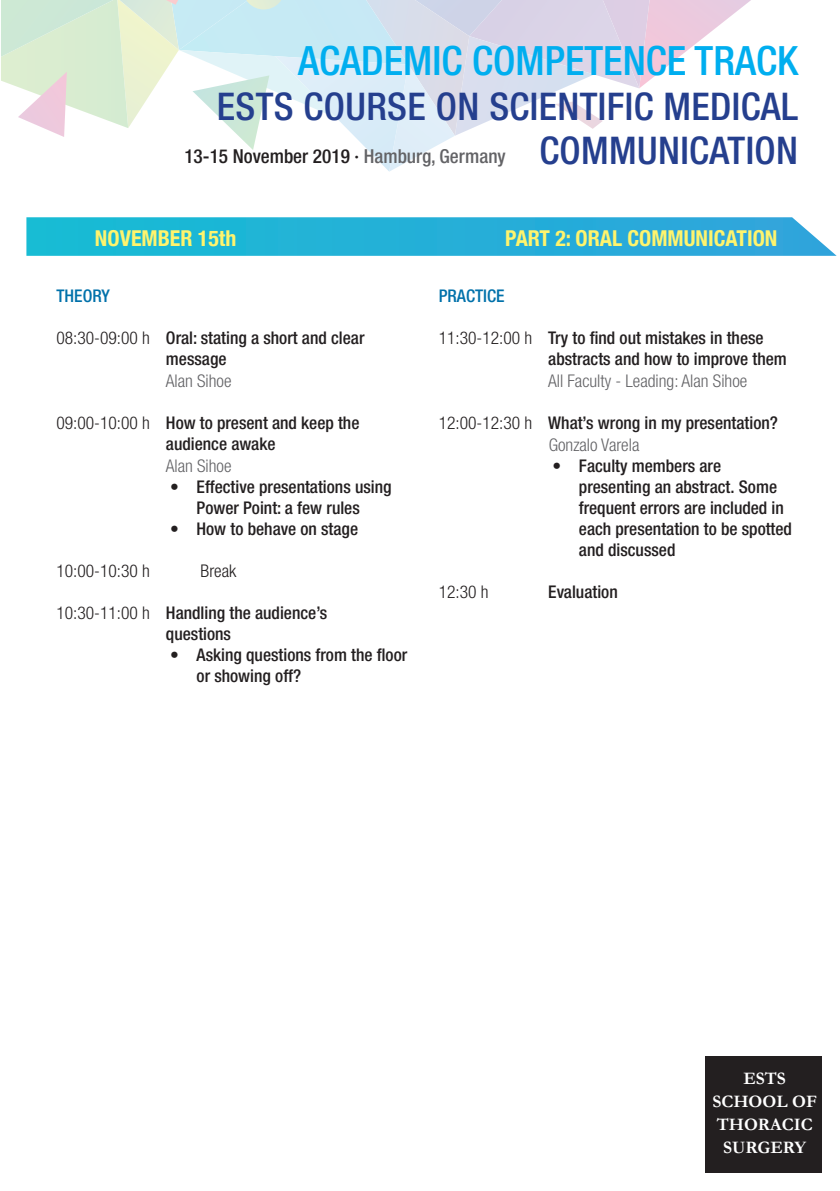
<style>
.page{position:relative;width:840px;height:1191px;background:#fff}
.page>*{position:absolute;margin:0;border:0;box-sizing:border-box;transform-origin:0 0}
.t1{font:500 condensed 40.4px "Helvetica Neue LT Com";color:#00aeef}
.t2{font:500 condensed 38.2px "Helvetica Neue LT Com";letter-spacing:.01em;color:#253f8e}
.t3{font:700 condensed 21.8px "Helvetica Neue";color:#fff46d}
.t4{font:500 condensed 19.2px "Helvetica Neue LT Com";color:#231f20}
.t5{font:700 17.6px/23px "Garamond";color:#fff;text-align:center}
.t6{font:500 condensed 17.4px/21px "Helvetica Neue LT Com";color:#231f20}
.t7{font:300 condensed 17.4px "Helvetica Neue LT Com";color:#636366}
.t8{font:300 condensed 17.4px "Helvetica Neue LT Com";color:#231f20}
.t9{font:500 condensed 17.4px "Helvetica Neue LT Com";color:#0071aa}
.s1{color:#636366}
.s2{font-size:38.2px;color:#253f8e}
.s3{font-weight:300}
</style>
<div class="page">
<svg style="left:1px;top:0;width:750px;height:172px"></svg>
<svg style="left:26px;top:217px;width:810px;height:39px;background:#2bb2d9"></svg>
<div style="left:705px;top:1056px;width:116px;height:116px;background:#231f20"></div>
<h1 class="t1" style="left:298px;top:36px;width:501px">ACADEMIC COMPETENCE TRACK</h1>
<h2 class="t2" style="left:217px;top:83px;width:582px">ESTS COURSE ON SCIENTIFIC MEDICAL</h2>
<p class="t4" style="left:184px;top:145px;width:615px">13-15 November 2019 · <span class="s1">Hamburg, Germany</span> <span class="s2">COMMUNICATION</span></p>
<p class="t3" style="left:95px;top:220px;width:143px">NOVEMBER 15th</p>
<p class="t3" style="left:505px;top:220px;width:274px">PART 2: ORAL COMMUNICATION</p>
<p class="t9" style="left:56px;top:286px;width:55px">THEORY</p>
<p class="t6" style="left:166px;top:328px;width:200px;text-indent:-109px"><span class="s3">08:30-09:00 h</span> Oral: stating a short and clear message</p>
<p class="t7" style="left:166px;top:371px;width:67px">Alan Sihoe</p>
<p class="t6" style="left:166px;top:412px;width:195px;text-indent:-109px"><span class="s3">09:00-10:00 h</span> How to present and keep the audience awake</p>
<p class="t7" style="left:166px;top:456px;width:67px">Alan Sihoe</p>
<p class="t6" style="left:170px;top:476px;width:223px;text-align:center">• Effective presentations using<br>Power Point: a few rules</p>
<p class="t6" style="left:170px;top:518px;width:189px">• How to behave on stage</p>
<p class="t8" style="left:56px;top:561px;width:95px">10:00-10:30 h</p>
<p class="t8" style="left:200px;top:561px;width:37px">Break</p>
<p class="t6" style="left:166px;top:602px;width:163px;text-indent:-109px"><span class="s3">10:30-11:00 h</span> Handling the audience’s questions</p>
<p class="t6" style="left:196px;top:644px;width:212px;text-indent:-26px">• Asking questions from the floor or showing off?</p>
<p class="t9" style="left:438px;top:286px;width:67px">PRACTICE</p>
<p class="t6" style="left:548px;top:328px;width:240px;text-indent:-109px"><span class="s3">11:30-12:00 h</span> Try to find out mistakes in these abstracts and how to improve them</p>
<p class="t7" style="left:547px;top:371px;width:200px">All Faculty - Leading: Alan Sihoe</p>
<p class="t6" style="left:438px;top:412px;width:340px"><span class="s3">12:00-12:30 h</span> What’s wrong in my presentation?</p>
<p class="t7" style="left:548px;top:435px;width:92px">Gonzalo Varela</p>
<p class="t6" style="left:578px;top:455px;width:214px;text-indent:-26px">• Faculty members are presenting an abstract. Some frequent errors are included in each presentation to be spotted and discussed</p>
<p class="t8" style="left:438px;top:582px;width:51px">12:30 h</p>
<p class="t6" style="left:548px;top:581px;width:71px">Evaluation</p>
<p class="t5" style="left:712px;top:1066px;width:106px">ESTS<br>SCHOOL OF</p>
<p class="t5" style="left:716px;top:1112px;width:97px">THORACIC<br>SURGERY</p>
</div>
